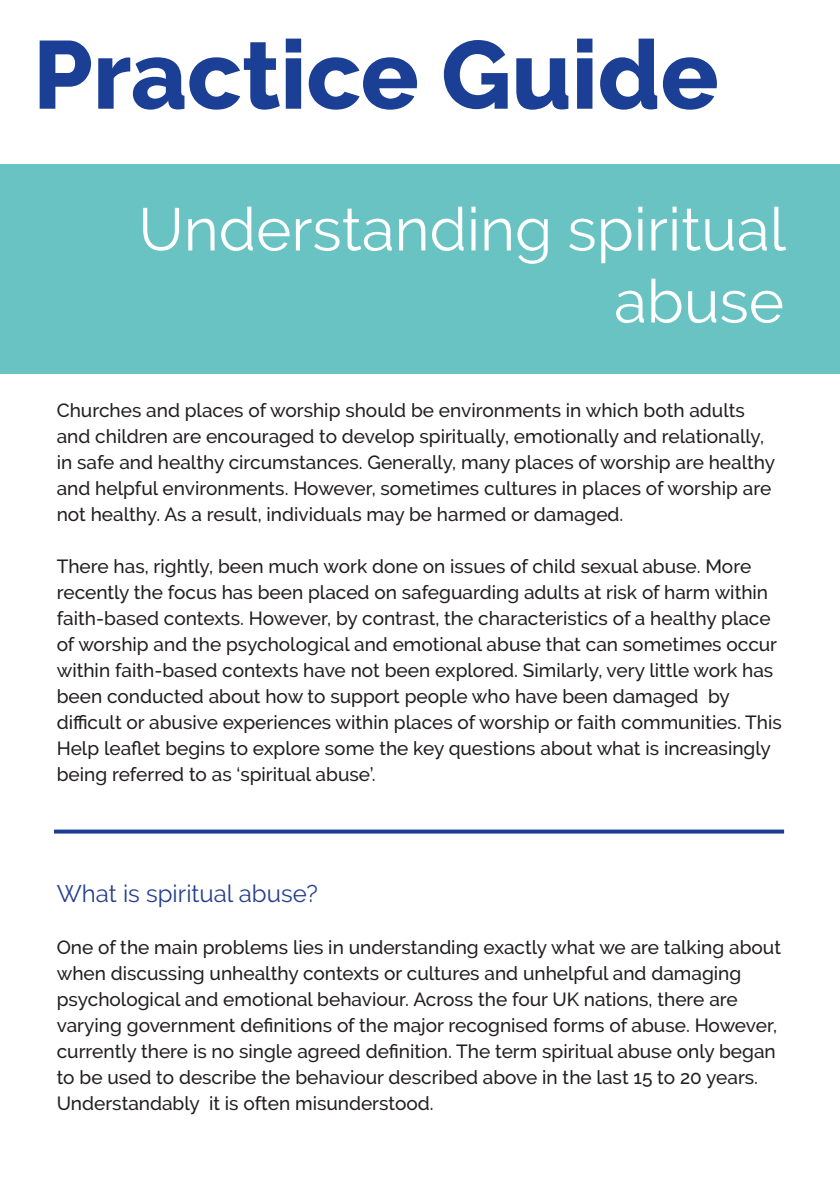
<style>
.page{position:relative;width:840px;height:1191px;background:#fff}
.page>*{position:absolute;margin:0;border:0;box-sizing:border-box;transform-origin:0 0}
.t1{font:800 96px "Raleway";color:#1b3f94}
.t2{font:60px/72px "Raleway";color:#fff;text-align:right}
.t3{font:24px "Raleway";color:#253f8e}
.t4{font:500 19px/26px "Raleway";color:#231f20}
</style>
<div class="page">
<div style="left:0;top:165px;width:839px;height:209px;background:#69c3c3"></div>
<svg style="left:54px;top:829px;width:729px;height:4px;background:#3b59a2"></svg>
<p class="t1" style="left:33px;top:20px;width:686px">Practice Guide</p>
<p class="t2" style="left:138px;top:193px;width:648px">Understanding spiritual abuse</p>
<p class="t4" style="left:57px;top:397px;width:719px">Churches and places of worship should be environments in which both adults and children are encouraged to develop spiritually, emotionally and relationally, in safe and healthy circumstances. Generally, many places of worship are healthy and helpful environments. However, sometimes cultures in places of worship are not healthy. As a result, individuals may be harmed or damaged.</p>
<p class="t4" style="left:57px;top:553px;width:721px">There has, rightly, been much work done on issues of child sexual abuse. More recently the focus has been placed on safeguarding adults at risk of harm within faith-based contexts. However, by contrast, the characteristics of a healthy place of worship and the psychological and emotional abuse that can sometimes occur within faith-based contexts have not been explored. Similarly, very little work has</p>
<p class="t4" style="left:57px;top:683px;width:726px">been conducted about how to support people who have been damaged by difficult or abusive experiences within places of worship or faith communities. This Help leaflet begins to explore some the key questions about what is increasingly being referred to as ‘spiritual abuse’.</p>
<p class="t3" style="left:57px;top:879px;width:262px">What is spiritual abuse?</p>
<p class="t4" style="left:57px;top:934px;width:725px">One of the main problems lies in understanding exactly what we are talking about when discussing unhealthy contexts or cultures and unhelpful and damaging psychological and emotional behaviour. Across the four UK nations, there are varying government definitions of the major recognised forms of abuse. However, currently there is no single agreed definition. The term spiritual abuse only began to be used to describe the behaviour described above in the last 15 to 20 years.<br>Understandably it is often misunderstood.</p>
</div>
